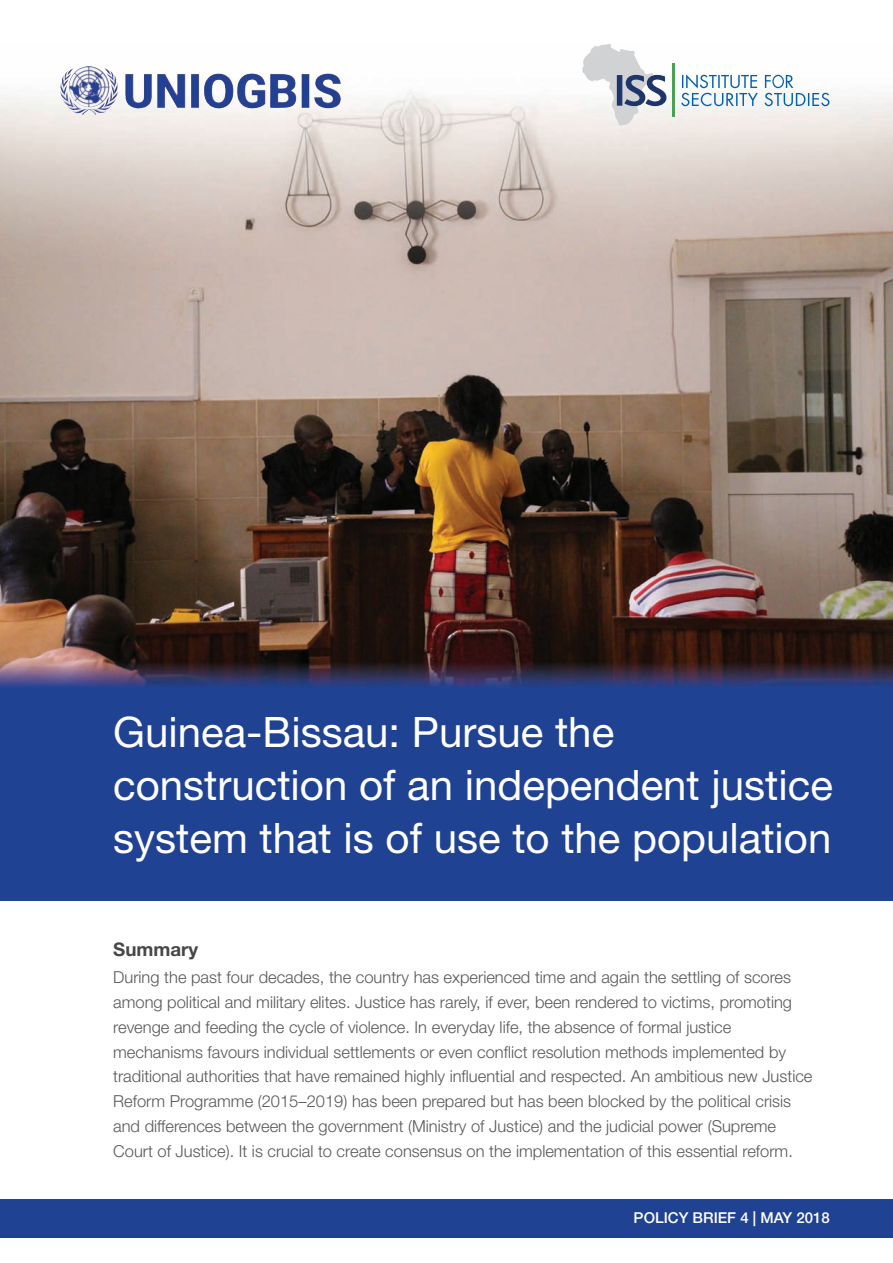
<style>
.page{position:relative;width:893px;height:1263px;background:#fff}
.page>*{position:absolute;margin:0;border:0;box-sizing:border-box;transform-origin:0 0}
.MAIN_HEADLINE{font:42px/52.5px "Helvetica Neue LT Std";color:#fff}
.SUMMARY_HEAD{font:700 18.75px "Helvetica Neue LT Std";color:#464748}
.INTRO{font:300 16.5px/24.8px "Helvetica Neue LT Std";color:#57585a}
.DATE{font:500 15px "Helvetica Neue LT Std";color:#fff}
</style>
<div class="page">
<div style="left:0;top:1199px;width:893px;height:38px;background:#204293"></div>
<img style="left:0;top:63px;width:893px;height:625px">
<img style="left:65px;top:66px;width:183px;height:41px">
<svg style="left:681px;top:74px;width:148px;height:32px"></svg>
<hr style="left:672px;top:64px;width:2px;height:53px;background:#48a154">
<svg style="left:581px;top:44px;width:86px;height:82px"></svg>
<div style="left:0;top:688px;width:893px;height:212px;background:#204293"></div>
<p class="MAIN_HEADLINE" style="left:113px;top:706px;width:721px">Guinea-Bissau: Pursue the construction of an independent justice system that is of use to the population</p>
<p class="SUMMARY_HEAD" style="left:113px;top:938px;width:87px">Summary</p>
<p class="INTRO" style="left:113px;top:965px;width:701px">During the past four decades, the country has experienced time and again the settling of scores among political and military elites. Justice has rarely, if ever, been rendered to victims, promoting revenge and feeding the cycle of violence. In everyday life, the absence of formal justice mechanisms favours individual settlements or even conflict resolution methods implemented by traditional authorities that have remained highly influential and respected. An ambitious new Justice Reform Programme (2015–2019) has been prepared but has been blocked by the political crisis and differences between the government (Ministry of Justice) and the judicial power (Supreme Court of Justice). It is crucial to create consensus on the implementation of this essential reform.</p>
<p class="DATE" style="left:634px;top:1209px;width:198px">POLICY BRIEF 4 | MAY 2018</p>
</div>
